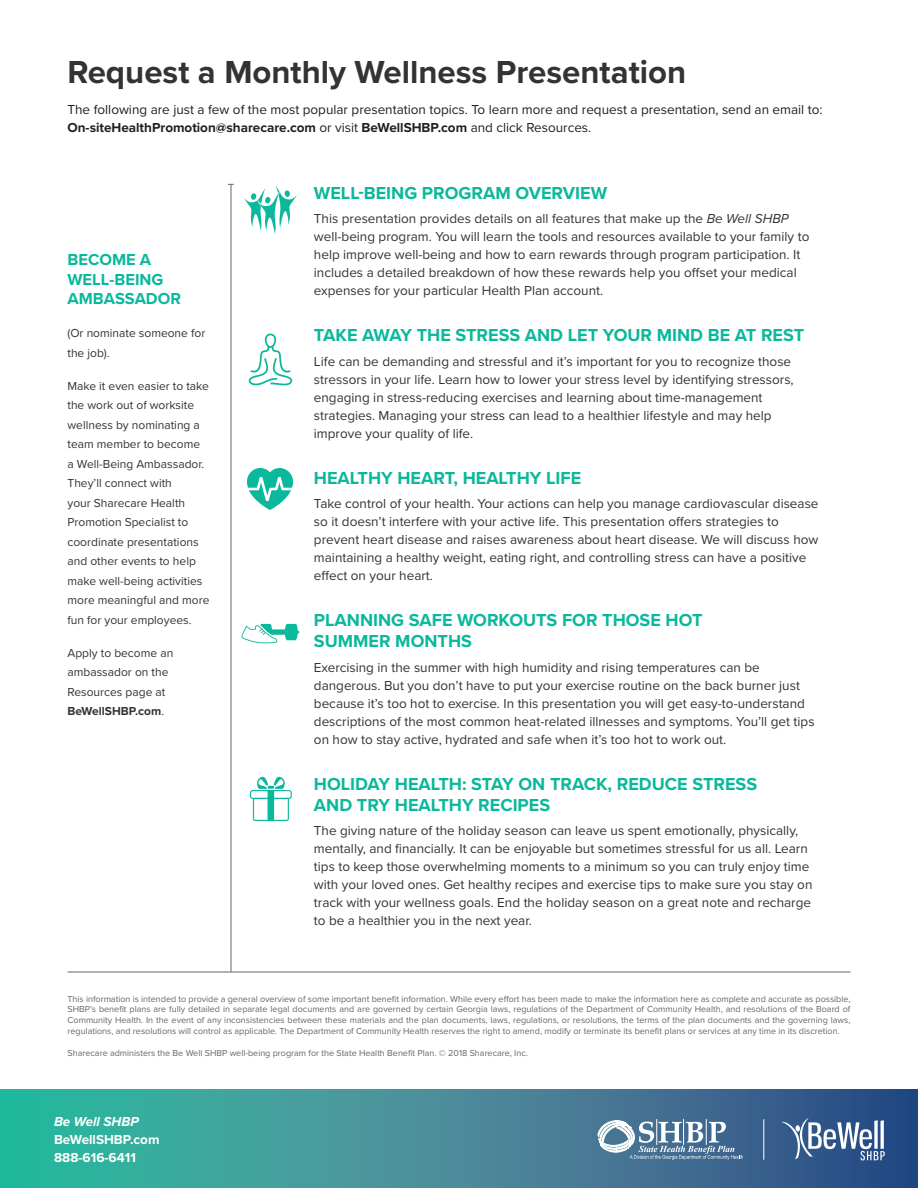
<style>
.page{position:relative;width:918px;height:1188px;background:#fff}
.page>*{position:absolute;margin:0;border:0;box-sizing:border-box;transform-origin:0 0}
.subhead{font:700 33px "Proxima Nova";color:#323332}
.subhead-2{font:700 18px/21px "Proxima Nova";color:#0ab89b}
.Body_copy_bullets{font:700 16.5px/19.5px "Proxima Nova";color:#0ab89b}
.BODY_COPY{font:13.5px/18px "Proxima Nova";color:#323332}
.subhead-3{font:13.5px/18px "Proxima Nova";color:#231f20}
.Call-Out_Box_Header{font:700 13.5px "Proxima Nova";color:#fff}
.Call-Out_Box_Header-2{font:italic 700 13.5px "Proxima Nova";color:#fff}
.Body_copy_bullets-2{font:12px/19.5px "Proxima Nova";color:#323332}
.t1{font:9px/10.8px "Proxima Nova";color:#656666;text-align:justify}
.s1{font-weight:700}
.s2{font-style:italic}
</style>
<div class="page">
<svg style="left:0;top:1089px;width:918px;height:99px;background:#3d8b97"></svg>
<svg style="left:598px;top:1119px;width:145px;height:41px"></svg>
<svg style="left:781px;top:1118px;width:104px;height:42px"></svg>
<hr style="left:763px;top:1119px;width:1px;height:41px;background:#fff">
<hr style="left:68px;top:972px;width:782px;height:1px;background:#656666">
<hr style="left:231px;top:184px;width:1px;height:788px;background:#656666">
<img style="left:248px;top:333px;width:45px;height:53px">
<img style="left:248px;top:468px;width:44px;height:41px">
<img style="left:241px;top:623px;width:59px;height:21px">
<img style="left:250px;top:776px;width:42px;height:46px">
<img style="left:244px;top:186px;width:53px;height:48px">
<p class="subhead" style="left:68px;top:47px;width:620px">Request a Monthly Wellness Presentation</p>
<p class="subhead-3" style="left:68px;top:100px;width:757px">The following are just a few of the most popular presentation topics. To learn more and request a presentation, send an email to:<br><span class="s1">On-siteHealthPromotion@sharecare.com</span> or visit <span class="s1">BeWellSHBP.com</span> and click Resources.</p>
<p class="Body_copy_bullets" style="left:68px;top:249px;width:115px">BECOME A<br>WELL‑BEING<br>AMBASSADOR</p>
<p class="Body_copy_bullets-2" style="left:68px;top:323px;width:139px">(Or nominate someone for the job).</p>
<p class="Body_copy_bullets-2" style="left:68px;top:375px;width:143px">Make it even easier to take the work out of worksite wellness by nominating a team member to become a Well-Being Ambassador.<br>They’ll connect with<br>your Sharecare Health<br>Promotion Specialist to coordinate presentations and other events to help make well-being activities more meaningful and more fun for your employees.</p>
<p class="Body_copy_bullets-2" style="left:68px;top:642px;width:107px">Apply to become an ambassador on the<br>Resources page at<br><span class="s1">BeWellSHBP.com</span>.</p>
<p class="subhead-2" style="left:314px;top:182px;width:295px">WELL-BEING PROGRAM OVERVIEW</p>
<p class="BODY_COPY" style="left:314px;top:209px;width:497px">This presentation provides details on all features that make up the <span class="s2">Be Well SHBP </span>well-being program. You will learn the tools and resources available to your family to help improve well-being and how to earn rewards through program participation. It includes a detailed breakdown of how these rewards help you offset your medical expenses for your particular Health Plan account.</p>
<p class="subhead-2" style="left:314px;top:324px;width:492px">TAKE AWAY THE STRESS AND LET YOUR MIND BE AT REST</p>
<p class="BODY_COPY" style="left:314px;top:352px;width:481px">Life can be demanding and stressful and it’s important for you to recognize those stressors in your life. Learn how to lower your stress level by identifying stressors, engaging in stress-reducing exercises and learning about time-management strategies. Managing your stress can lead to a healthier lifestyle and may help improve your quality of life.</p>
<p class="subhead-2" style="left:314px;top:467px;width:269px">HEALTHY HEART, HEALTHY LIFE</p>
<p class="BODY_COPY" style="left:314px;top:494px;width:506px">Take control of your health. Your actions can help you manage cardiovascular disease so it doesn’t interfere with your active life. This presentation offers strategies to prevent heart disease and raises awareness about heart disease. We will discuss how maintaining a healthy weight, eating right, and controlling stress can have a positive effect on your heart.</p>
<p class="subhead-2" style="left:314px;top:609px;width:390px">PLANNING SAFE WORKOUTS FOR THOSE HOT<br>SUMMER MONTHS</p>
<p class="BODY_COPY" style="left:314px;top:658px;width:502px">Exercising in the summer with high humidity and rising temperatures can be dangerous. But you don’t have to put your exercise routine on the back burner just because it’s too hot to exercise. In this presentation you will get easy-to-understand descriptions of the most common heat-related illnesses and symptoms. You’ll get tips on how to stay active, hydrated and safe when it’s too hot to work out.</p>
<p class="subhead-2" style="left:314px;top:773px;width:445px">HOLIDAY HEALTH: STAY ON TRACK, REDUCE STRESS<br>AND TRY HEALTHY RECIPES</p>
<p class="BODY_COPY" style="left:314px;top:821px;width:500px">The giving nature of the holiday season can leave us spent emotionally, physically, mentally, and financially. It can be enjoyable but sometimes stressful for us all. Learn tips to keep those overwhelming moments to a minimum so you can truly enjoy time with your loved ones. Get healthy recipes and exercise tips to make sure you stay on track with your wellness goals. End the holiday season on a great note and recharge to be a healthier you in the next year.</p>
<p class="t1" style="left:68px;top:993px;width:785px">This information is intended to provide a general overview of some important benefit information. While every effort has been made to make the information here as complete and accurate as possible, SHBP’s benefit plans are fully detailed in separate legal documents and are governed by certain Georgia laws, regulations of the Department of Community Health, and resolutions of the Board of Community Health. In the event of any inconsistencies between these materials and the plan documents, laws, regulations, or resolutions, the terms of the plan documents and the governing laws, regulations, and resolutions will control as applicable. The Department of Community Health reserves the right to amend, modify or terminate its benefit plans or services at any time in its discretion.</p>
<p class="t1" style="left:68px;top:1047px;width:462px">Sharecare administers the Be Well SHBP well-being program for the State Health Benefit Plan. © 2018 Sharecare, Inc.</p>
<p class="Call-Out_Box_Header-2" style="left:54px;top:1111px;width:86px">Be Well SHBP</p>
<p class="Call-Out_Box_Header" style="left:54px;top:1129px;width:107px">BeWellSHBP.com</p>
<p class="Call-Out_Box_Header" style="left:54px;top:1147px;width:83px">888-616-6411</p>
</div>
